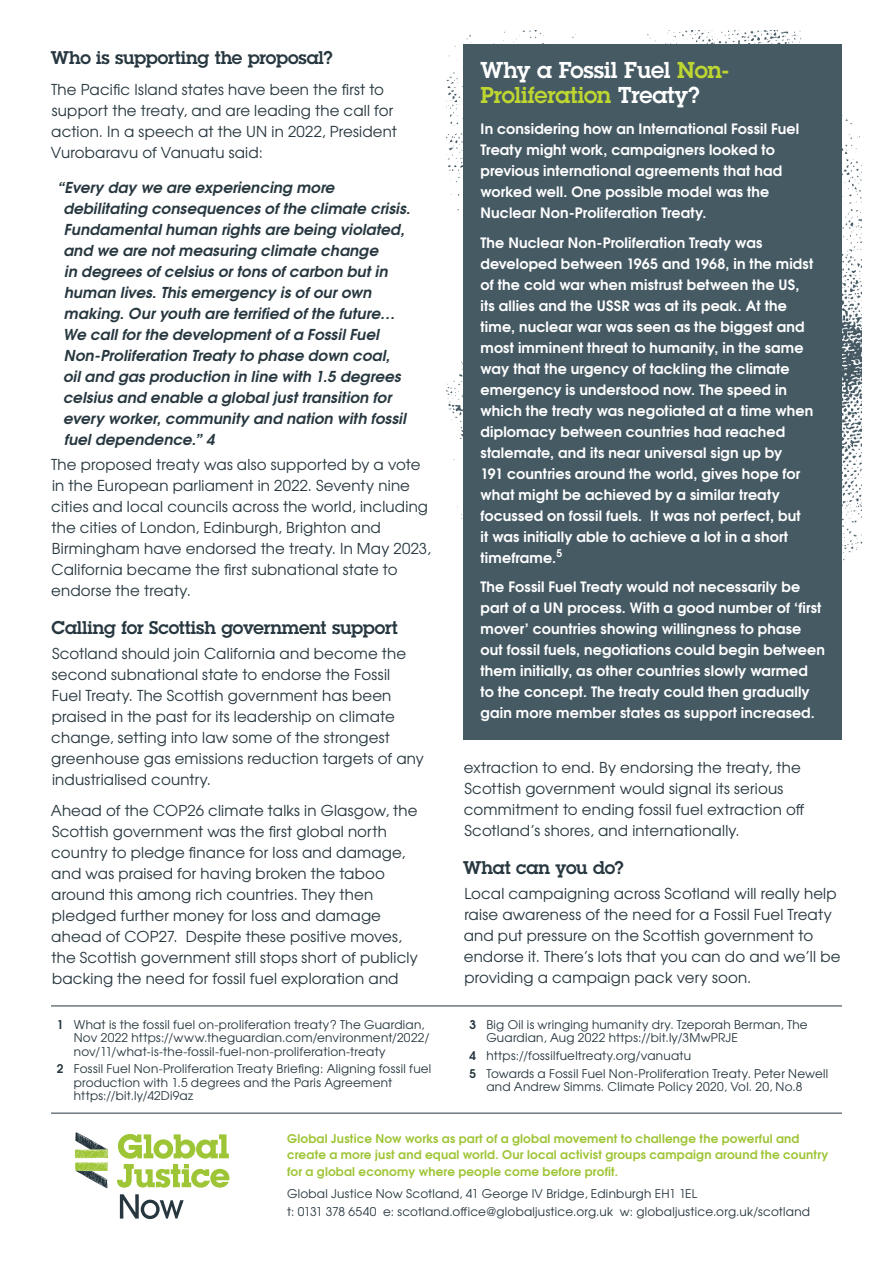
<style>
.page{position:relative;width:893px;height:1263px;background:#fff}
.page>*{position:absolute;margin:0;border:0;box-sizing:border-box;transform-origin:0 0}
.box_head_A{font:600 22.5px/25.5px "Lubalin Graph Std";letter-spacing:-.01em;color:#fff}
.head_B{font:600 18px "Lubalin Graph Std";letter-spacing:-.01em;color:#27373f}
.body_text{font:600 18px "Lubalin Graph Std";letter-spacing:-.005em;color:#27373f}
.body_text-2{font:15px/21px "Te X Gyre Adventor";letter-spacing:.01em;color:#27373f}
.quote{font:italic 700 15px/21px "Te X Gyre Adventor";letter-spacing:.01em;color:#27373f}
.box_body_text{font:700 14.25px/21px "Te X Gyre Adventor";letter-spacing:.01em;color:#fff}
.address_sign_off{font:12px/13.5px "Te X Gyre Adventor";letter-spacing:.02em;color:#27373f}
.sign_off{font:700 12px/16.5px "Te X Gyre Adventor";letter-spacing:.015em;color:#9ec536}
.s1{font-weight:700}
.s2{color:#bed630}
</style>
<div class="page">
<img style="left:446px;top:30px;width:415px;height:531px">
<svg style="left:120px;top:1194px;width:64px;height:25px"></svg>
<svg style="left:117px;top:1134px;width:112px;height:54px"></svg>
<svg style="left:75px;top:1132px;width:33px;height:56px"></svg>
<div style="left:463px;top:45px;width:379px;height:695px;background:#465a64"></div>
<hr style="left:51px;top:1113px;width:791px;height:1px;background:#27373f">
<hr style="left:51px;top:1005px;width:791px;height:1px;background:#27373f">
<p class="body_text" style="left:51px;top:46px;width:283px">Who is supporting the proposal?</p>
<p class="body_text-2" style="left:51px;top:78px;width:347px">The Pacific Island states have been the first to support the treaty, and are leading the call for action. In a speech at the UN in 2022, President Vurobaravu of Vanuatu said:</p>
<p class="quote" style="left:63px;top:175px;width:349px;text-indent:-6px">“Every day we are experiencing more debilitating consequences of the climate crisis.<br>Fundamental human rights are being violated, and we are not measuring climate change<br>in degrees of celsius or tons of carbon but in human lives. This emergency is of our own making. Our youth are terrified of the future… We call for the development of a Fossil Fuel Non-Proliferation Treaty to phase down coal,<br>oil and gas production in line with 1.5 degrees celsius and enable a global just transition for every worker, community and nation with fossil fuel dependence.” 4</p>
<p class="body_text-2" style="left:51px;top:453px;width:381px">The proposed treaty was also supported by a vote in the European parliament in 2022. Seventy nine cities and local councils across the world, including the cities of London, Edinburgh, Brighton and Birmingham have endorsed the treaty. In May 2023, California became the first subnational state to endorse the treaty.</p>
<p class="head_B" style="left:52px;top:615px;width:348px">Calling for Scottish government support</p>
<p class="body_text-2" style="left:51px;top:642px;width:374px">Scotland should join California and become the second subnational state to endorse the Fossil<br>Fuel Treaty. The Scottish government has been praised in the past for its leadership on climate change, setting into law some of the strongest greenhouse gas emissions reduction targets of any industrialised country.</p>
<p class="body_text-2" style="left:51px;top:799px;width:369px">Ahead of the COP26 climate talks in Glasgow, the Scottish government was the first global north country to pledge finance for loss and damage, and was praised for having broken the taboo around this among rich countries. They then pledged further money for loss and damage ahead of COP27. Despite these positive moves, the Scottish government still stops short of publicly backing the need for fossil fuel exploration and</p>
<p class="address_sign_off" style="left:74px;top:1017px;width:357px;text-indent:-17px"><span class="s1">1</span> What is the fossil fuel on-proliferation treaty? The Guardian,<br>Nov 2022 https://www.theguardian.com/environment/2022/ nov/11/what-is-the-fossil-fuel-non-proliferation-treaty</p>
<p class="address_sign_off" style="left:74px;top:1061px;width:359px;text-indent:-17px"><span class="s1">2</span> Fossil Fuel Non-Proliferation Treaty Briefing: Aligning fossil fuel production with 1.5 degrees and the Paris Agreement https://bit.ly/42Di9az</p>
<p class="box_head_A" style="left:480px;top:57px;width:250px">Why a Fossil Fuel <span class="s2">Non-<br>Proliferation</span> Treaty?</p>
<p class="box_body_text" style="left:480px;top:117px;width:320px">In considering how an International Fossil Fuel Treaty might work, campaigners looked to previous international agreements that had worked well. One possible model was the Nuclear Non-Proliferation Treaty.</p>
<p class="box_body_text" style="left:480px;top:230px;width:334px">The Nuclear Non-Proliferation Treaty was developed between 1965 and 1968, in the midst of the cold war when mistrust between the US, its allies and the USSR was at its peak. At the time, nuclear war was seen as the biggest and most imminent threat to humanity, in the same way that the urgency of tackling the climate emergency is understood now. The speed in which the treaty was negotiated at a time when diplomacy between countries had reached stalemate, and its near universal sign up by<br>191 countries around the world, gives hope for what might be achieved by a similar treaty focussed on fossil fuels. It was not perfect, but<br>it was initially able to achieve a lot in a short timeframe.<sup>5</sup></p>
<p class="box_body_text" style="left:480px;top:575px;width:346px">The Fossil Fuel Treaty would not necessarily be part of a UN process. With a good number of ‘first mover’ countries showing willingness to phase out fossil fuels, negotiations could begin between them initially, as other countries slowly warmed<br>to the concept. The treaty could then gradually gain more member states as support increased.</p>
<p class="body_text-2" style="left:464px;top:756px;width:342px">extraction to end. By endorsing the treaty, the Scottish government would signal its serious commitment to ending fossil fuel extraction off Scotland’s shores, and internationally.</p>
<p class="head_B" style="left:463px;top:856px;width:162px">What can you do?</p>
<p class="body_text-2" style="left:464px;top:882px;width:378px">Local campaigning across Scotland will really help raise awareness of the need for a Fossil Fuel Treaty and put pressure on the Scottish government to endorse it. There’s lots that you can do and we’ll be providing a campaign pack very soon.</p>
<p class="address_sign_off" style="left:486px;top:1017px;width:323px;text-indent:-17px"><span class="s1">3</span> Big Oil is wringing humanity dry. Tzeporah Berman, The<br>Guardian, Aug 2022 https://bit.ly/3MwPRJE</p>
<p class="address_sign_off" style="left:469px;top:1048px;width:223px"><span class="s1">4</span> https://fossilfueltreaty.org/vanuatu</p>
<p class="address_sign_off" style="left:486px;top:1066px;width:343px;text-indent:-17px"><span class="s1">5</span> Towards a Fossil Fuel Non-Proliferation Treaty. Peter Newell and Andrew Simms. Climate Policy 2020, Vol. 20, No.8</p>
<p class="sign_off" style="left:287px;top:1129px;width:543px">Global Justice Now works as part of a global movement to challenge the powerful and create a more just and equal world. Our local activist groups campaign around the country for a global economy where people come before profit.</p>
<p class="address_sign_off" style="left:287px;top:1184px;width:525px;line-height:18px">Global Justice Now Scotland, 41 George IV Bridge, Edinburgh EH1 1EL<br>t: 0131 378 6540 e: scotland.office@globaljustice.org.uk w: globaljustice.org.uk/scotland</p>
</div>
